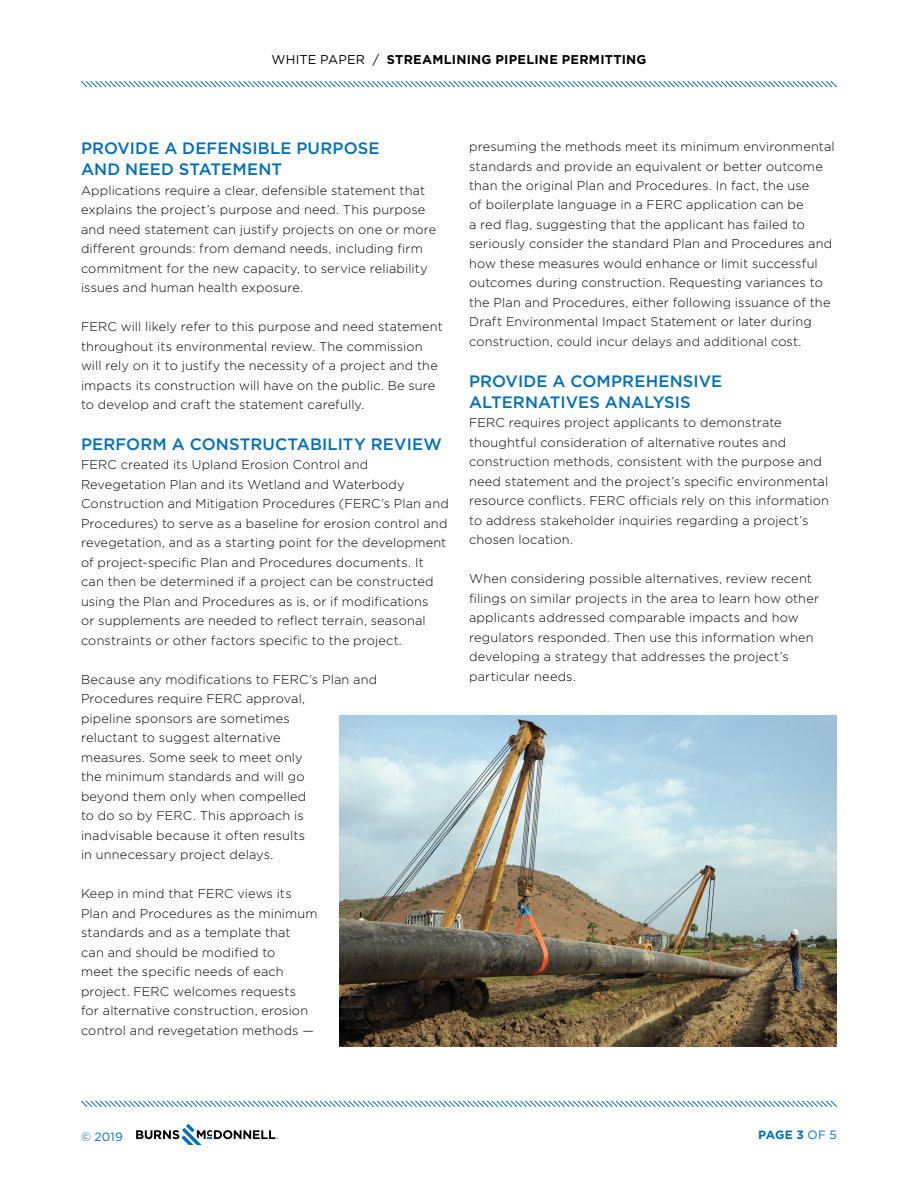
<style>
.page{position:relative;width:918px;height:1188px;background:#fff}
.page>*{position:absolute;margin:0;border:0;box-sizing:border-box;transform-origin:0 0}
.t1{font:500 16.5px/21px "Gotham";letter-spacing:.01em;color:#006fba}
.t2{font:300 12.75px/19.5px "Gotham";letter-spacing:.01em;color:#000}
.t3{font:700 12.75px "Gotham";letter-spacing:.02em;color:#000}
.t4{font:700 12px "Gotham";color:#006fba}
.t5{font:12px "Gotham";color:#006fba}
.s1{font-weight:400}
</style>
<div class="page">
<svg style="left:81px;top:81px;width:756px;height:7px"></svg>
<svg style="left:81px;top:1100px;width:756px;height:7px"></svg>
<svg style="left:136px;top:1124px;width:142px;height:21px"></svg>
<img style="left:339px;top:716px;width:497px;height:331px">
<p class="t3" style="left:271px;top:51px;width:377px"><span class="s1">WHITE PAPER /</span> STREAMLINING PIPELINE PERMITTING</p>
<p class="t1" style="left:81px;top:138px;width:300px">PROVIDE A DEFENSIBLE PURPOSE<br>AND NEED STATEMENT</p>
<p class="t2" style="left:81px;top:180px;width:357px">Applications require a clear, defensible statement that explains the project’s purpose and need. This purpose and need statement can justify projects on one or more different grounds: from demand needs, including firm commitment for the new capacity, to service reliability issues and human health exposure.</p>
<p class="t2" style="left:81px;top:317px;width:363px">FERC will likely refer to this purpose and need statement throughout its environmental review. The commission will rely on it to justify the necessity of a project and the impacts its construction will have on the public. Be sure to develop and craft the statement carefully.</p>
<p class="t1" style="left:81px;top:433px;width:362px">PERFORM A CONSTRUCTABILITY REVIEW</p>
<p class="t2" style="left:81px;top:455px;width:369px">FERC created its Upland Erosion Control and Revegetation Plan and its Wetland and Waterbody Construction and Mitigation Procedures (FERC’s Plan and Procedures) to serve as a baseline for erosion control and revegetation, and as a starting point for the development of project-specific Plan and Procedures documents. It can then be determined if a project can be constructed using the Plan and Procedures as is, or if modifications<br>or supplements are needed to reflect terrain, seasonal constraints or other factors specific to the project.</p>
<p class="t2" style="left:81px;top:669px;width:298px">Because any modifications to FERC’s Plan and Procedures require FERC approval,<br>pipeline sponsors are sometimes<br>reluctant to suggest alternative<br>measures. Some seek to meet only<br>the minimum standards and will go<br>beyond them only when compelled<br>to do so by FERC. This approach is inadvisable because it often results<br>in unnecessary project delays.</p>
<p class="t2" style="left:81px;top:883px;width:238px">Keep in mind that FERC views its Plan and Procedures as the minimum standards and as a template that<br>can and should be modified to<br>meet the specific needs of each project. FERC welcomes requests<br>for alternative construction, erosion control and revegetation methods —</p>
<p class="t2" style="left:469px;top:136px;width:367px">presuming the methods meet its minimum environmental standards and provide an equivalent or better outcome than the original Plan and Procedures. In fact, the use<br>of boilerplate language in a FERC application can be<br>a red flag, suggesting that the applicant has failed to seriously consider the standard Plan and Procedures and how these measures would enhance or limit successful outcomes during construction. Requesting variances to the Plan and Procedures, either following issuance of the Draft Environmental Impact Statement or later during construction, could incur delays and additional cost.</p>
<p class="t1" style="left:469px;top:370px;width:255px">PROVIDE A COMPREHENSIVE<br>ALTERNATIVES ANALYSIS</p>
<p class="t2" style="left:469px;top:413px;width:361px">FERC requires project applicants to demonstrate thoughtful consideration of alternative routes and construction methods, consistent with the purpose and need statement and the project’s specific environmental resource conflicts. FERC officials rely on this information to address stakeholder inquiries regarding a project’s chosen location.</p>
<p class="t2" style="left:469px;top:569px;width:352px">When considering possible alternatives, review recent filings on similar projects in the area to learn how other applicants addressed comparable impacts and how regulators responded. Then use this information when developing a strategy that addresses the project’s particular needs.</p>
<p class="t5" style="left:81px;top:1129px;width:44px">© 2019</p>
<p class="t4" style="left:758px;top:1127px;width:80px">PAGE 3 <span class="s1">OF 5</span></p>
</div>
